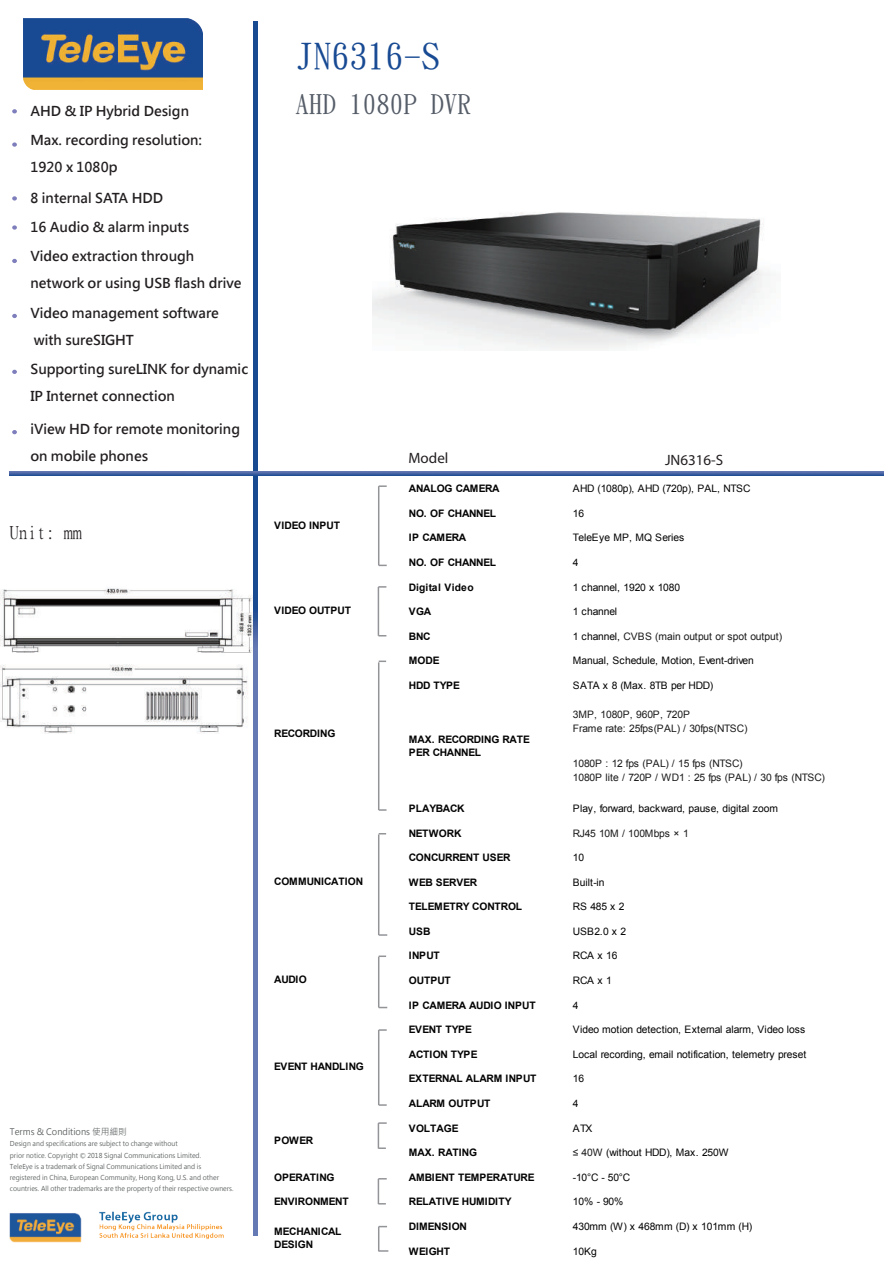
<style>
.page{position:relative;width:893px;height:1263px;background:#fff}
.page>*{position:absolute;margin:0;border:0;box-sizing:border-box;transform-origin:0 0}
.t1{font:700 36px "Adobe Fan Heiti Std";color:#184a93}
.t2{font:700 27px "Adobe Fan Heiti Std";color:#555d68}
.t3{font:18px "Ming Li U";color:#231f20}
.t4{font:15px "Myriad";color:#231f20}
.t5{font:700 13.5px/27px "Microsoft Jheng Hei";color:#231f20}
.t6{font:10.35px "Arial";letter-spacing:-.015em;color:#030303}
.t7{font:700 10.35px/13.5px "Arial";letter-spacing:-.03em;color:#030303}
.t8{font:10.35px/13.5px "Arial";letter-spacing:-.015em;color:#1b1a1a}
.t9{font:10.35px/13.5px "Arial";letter-spacing:-.015em;color:#1a1919}
.t10{font:700 10.35px "Arial";color:#030303}
.t11{font:700 10.35px "Arial";letter-spacing:.005em;color:#030303}
.t12{font:700 10.35px "Arial";letter-spacing:-.01em;color:#030303}
.t13{font:10.35px "Arial";letter-spacing:.01em;color:#030303}
.t14{font:700 10.35px "Arial";letter-spacing:.025em;color:#030303}
.t15{font:9px "Microsoft Jheng Hei";color:#5e6162;scale:.96 1}
.t16{font:6.75px/11.2px "Microsoft Jheng Hei";color:#5e6162;scale:.96 1}
.s1{color:#030303}
.s2{color:#1b1a1a}
</style>
<div class="page">
<img style="left:10px;top:1211px;width:213px;height:32px">
<img style="left:24px;top:18px;width:178px;height:72px">
<hr style="left:378px;top:1030px;width:1px;height:75px;background:#939498">
<svg style="left:379px;top:1029px;width:8px;height:2px"></svg>
<svg style="left:379px;top:1104px;width:8px;height:2px"></svg>
<hr style="left:378px;top:486px;width:1px;height:79px;background:#939498">
<svg style="left:379px;top:485px;width:8px;height:2px"></svg>
<hr style="left:378px;top:834px;width:1px;height:101px;background:#939498">
<svg style="left:379px;top:934px;width:8px;height:2px"></svg>
<hr style="left:378px;top:957px;width:1px;height:50px;background:#939498">
<svg style="left:379px;top:955px;width:7px;height:2px"></svg>
<hr style="left:378px;top:662px;width:1px;height:148px;background:#939498">
<svg style="left:379px;top:809px;width:7px;height:2px"></svg>
<svg style="left:378px;top:1226px;width:10px;height:26px"></svg>
<svg style="left:378px;top:1178px;width:9px;height:26px"></svg>
<svg style="left:378px;top:1122px;width:9px;height:27px"></svg>
<hr style="left:378px;top:587px;width:1px;height:49px;background:#939498">
<svg style="left:378px;top:586px;width:8px;height:2px"></svg>
<svg style="left:12px;top:109px;width:5px;height:4px"></svg>
<svg style="left:12px;top:142px;width:5px;height:5px"></svg>
<svg style="left:12px;top:370px;width:5px;height:4px"></svg>
<svg style="left:12px;top:196px;width:5px;height:5px"></svg>
<svg style="left:12px;top:225px;width:5px;height:5px"></svg>
<svg style="left:12px;top:259px;width:5px;height:4px"></svg>
<svg style="left:12px;top:314px;width:5px;height:4px"></svg>
<svg style="left:12px;top:430px;width:5px;height:4px"></svg>
<img style="left:372px;top:212px;width:399px;height:138px">
<img style="left:0;top:587px;width:254px;height:147px">
<img style="left:254px;top:22px;width:3px;height:1213px">
<img style="left:10px;top:471px;width:873px;height:4px">
<h3 class="t5" style="left:30px;top:96px;width:173px;line-height:29px">AHD &amp; IP Hybrid Design<br>Max. recording resolution:</h3>
<h3 class="t5" style="left:30px;top:153px;width:89px">1920 x 1080p</h3>
<h3 class="t5" style="left:30px;top:183px;width:165px;line-height:29.2px">8 internal SATA HDD<br>16 Audio &amp; alarm inputs<br>Video extraction through</h3>
<h3 class="t5" style="left:30px;top:268px;width:212px;line-height:29.4px">network or using USB flash drive<br>Video management software</h3>
<h3 class="t5" style="left:34px;top:326px;width:102px">with sureSIGHT</h3>
<h3 class="t5" style="left:30px;top:355px;width:219px">Supporting sureLINK for dynamic<br>IP Internet connection</h3>
<h3 class="t5" style="left:30px;top:416px;width:211px">iView HD for remote monitoring on mobile phones</h3>
<h3 class="t3" style="left:10px;top:524px;width:74px">Unit: mm</h3>
<p class="t15" style="left:10px;top:1126px;width:123px">Terms &amp; Conditions 使用細則</p>
<p class="t16" style="left:10px;top:1138px;width:235px">Design and specifications are subject to change without<br>prior notice. Copyright © 2018 Signal Communications Limited.<br>TeleEye is a trademark of Signal Communications Limited and is registered in China, European Community, Hong Kong, U.S. and other countries. All other trademarks are the property of their respective owners.</p>
<h1 class="t1" style="left:295px;top:40px;width:145px">JN6316-S</h1>
<h2 class="t2" style="left:295px;top:91px;width:177px">AHD 1080P DVR</h2>
<p class="t10" style="left:274px;top:518px;width:67px">VIDEO INPUT</p>
<p class="t12" style="left:274px;top:604px;width:78px">VIDEO OUTPUT</p>
<p class="t7" style="left:274px;top:727px;width:63px">RECORDING</p>
<p class="t12" style="left:274px;top:874px;width:91px">COMMUNICATION</p>
<p class="t7" style="left:274px;top:973px;width:34px">AUDIO</p>
<p class="t7" style="left:274px;top:1060px;width:91px">EVENT HANDLING</p>
<p class="t7" style="left:274px;top:1133px;width:41px">POWER</p>
<h3 class="t4" style="left:408px;top:450px;width:41px">Model</h3>
<h3 class="t4" style="left:665px;top:452px;width:60px">JN6316-S</h3>
<p class="t7" style="left:409px;top:482px;width:92px">ANALOG CAMERA</p>
<p class="t6" style="left:573px;top:482px;width:179px">AHD (1080p), AHD (720p), PAL, NTSC</p>
<p class="t7" style="left:409px;top:507px;width:89px">NO. OF CHANNEL</p>
<p class="t6" style="left:573px;top:506px;width:13px">16</p>
<p class="t7" style="left:409px;top:531px;width:59px">IP CAMERA</p>
<p class="t13" style="left:573px;top:531px;width:113px">TeleEye MP, MQ Series</p>
<p class="t7" style="left:409px;top:556px;width:89px">NO. OF CHANNEL</p>
<p class="t6" style="left:573px;top:555px;width:7px">4</p>
<p class="t14" style="left:409px;top:580px;width:66px">Digital Video</p>
<p class="t6" style="left:573px;top:580px;width:109px">1 channel, 1920 x 1080</p>
<p class="t7" style="left:409px;top:605px;width:24px">VGA</p>
<p class="t6" style="left:573px;top:605px;width:46px">1 channel</p>
<p class="t7" style="left:409px;top:630px;width:23px">BNC</p>
<p class="t8" style="left:573px;top:629px;width:211px"><span class="s1">1 channel,</span> CVBS (main output or spot output)</p>
<p class="t7" style="left:409px;top:654px;width:32px">MODE</p>
<p class="t6" style="left:573px;top:654px;width:182px">Manual, Schedule, Motion, Event-driven</p>
<p class="t7" style="left:409px;top:679px;width:53px">HDD TYPE</p>
<p class="t6" style="left:573px;top:678px;width:142px">SATA x 8 (Max. 8TB per HDD)</p>
<p class="t7" style="left:409px;top:733px;width:122px">MAX. RECORDING RATE<br>PER CHANNEL</p>
<p class="t8" style="left:573px;top:708px;width:176px">3MP, 1080P, 960P, 720P<br>Frame rate: 25fps(PAL) / 30fps(NTSC)</p>
<p class="t9" style="left:573px;top:757px;width:254px"><span class="s2">1080P :</span> 12 fps (PAL) / 15 fps (NTSC)<br>1080P lite / 720P / WD1 : 25 fps (PAL) / 30 fps (NTSC)</p>
<p class="t7" style="left:409px;top:802px;width:57px">PLAYBACK</p>
<p class="t6" style="left:573px;top:801px;width:207px">Play, forward, backward, pause, digital zoom</p>
<p class="t7" style="left:409px;top:826px;width:54px">NETWORK</p>
<p class="t8" style="left:573px;top:826px;width:117px">RJ45 10M / 100Mbps × 1</p>
<p class="t7" style="left:409px;top:851px;width:103px">CONCURRENT USER</p>
<p class="t6" style="left:573px;top:851px;width:13px">10</p>
<p class="t7" style="left:409px;top:876px;width:70px">WEB SERVER</p>
<p class="t6" style="left:573px;top:875px;width:33px">Built-in</p>
<p class="t7" style="left:409px;top:900px;width:115px">TELEMETRY CONTROL</p>
<p class="t6" style="left:573px;top:900px;width:53px">RS 485 x 2</p>
<p class="t7" style="left:409px;top:925px;width:23px">USB</p>
<p class="t6" style="left:573px;top:924px;width:55px">USB2.0 x 2</p>
<p class="t7" style="left:409px;top:949px;width:32px">INPUT</p>
<p class="t6" style="left:573px;top:949px;width:46px">RCA x 16</p>
<p class="t7" style="left:409px;top:974px;width:43px">OUTPUT</p>
<p class="t6" style="left:573px;top:974px;width:40px">RCA x 1</p>
<p class="t7" style="left:409px;top:999px;width:128px">IP CAMERA AUDIO INPUT</p>
<p class="t6" style="left:573px;top:998px;width:7px">4</p>
<p class="t7" style="left:409px;top:1023px;width:65px">EVENT TYPE</p>
<p class="t6" style="left:573px;top:1023px;width:234px">Video motion detection, External alarm, Video loss</p>
<p class="t10" style="left:409px;top:1047px;width:70px">ACTION TYPE</p>
<p class="t6" style="left:573px;top:1047px;width:235px">Local recording, email notification, telemetry preset</p>
<p class="t7" style="left:409px;top:1072px;width:129px">EXTERNAL ALARM INPUT</p>
<p class="t6" style="left:573px;top:1072px;width:13px">16</p>
<p class="t7" style="left:409px;top:1097px;width:83px">ALARM OUTPUT</p>
<p class="t6" style="left:573px;top:1097px;width:7px">4</p>
<p class="t10" style="left:409px;top:1121px;width:51px">VOLTAGE</p>
<p class="t6" style="left:573px;top:1121px;width:21px">ATX</p>
<p class="t7" style="left:409px;top:1146px;width:70px">MAX. RATING</p>
<p class="t6" style="left:573px;top:1146px;width:157px"><span class="s2">≤ 40W</span> (without HDD), Max. 250W</p>
<p class="t7" style="left:274px;top:1171px;width:62px">OPERATING</p>
<p class="t7" style="left:409px;top:1171px;width:127px">AMBIENT TEMPERATURE</p>
<p class="t6" style="left:573px;top:1170px;width:59px">-10°C - 50°C</p>
<p class="t7" style="left:274px;top:1195px;width:76px">ENVIRONMENT</p>
<p class="t11" style="left:409px;top:1195px;width:104px">RELATIVE HUMIDITY</p>
<p class="t6" style="left:573px;top:1195px;width:52px">10% - 90%</p>
<p class="t11" style="left:409px;top:1219px;width:60px">DIMENSION</p>
<p class="t6" style="left:573px;top:1220px;width:181px">430mm (W) x 468mm (D) x 101mm (H)</p>
<p class="t7" style="left:409px;top:1244px;width:43px">WEIGHT</p>
<p class="t6" style="left:573px;top:1244px;width:25px">10Kg</p>
<p class="t7" style="left:274px;top:1225px;width:69px">MECHANICAL<br>DESIGN</p>
</div>
